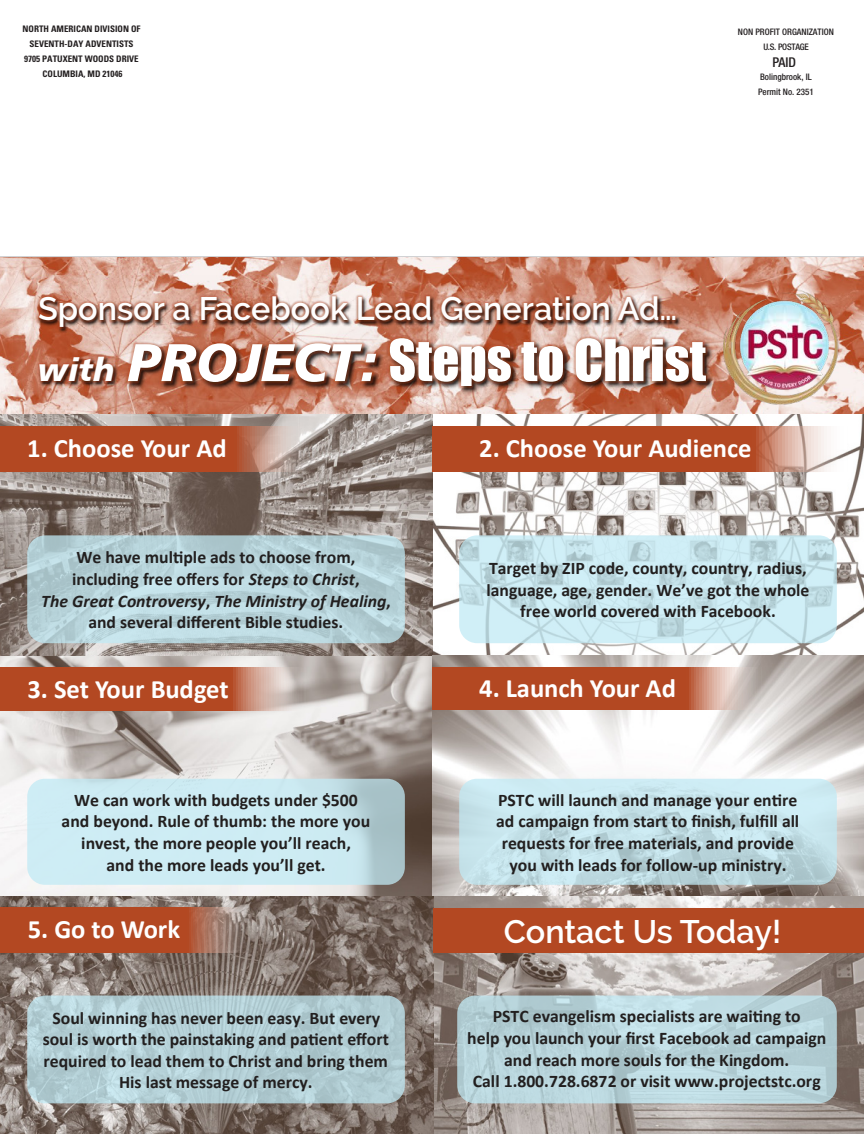
<style>
.page{position:relative;width:864px;height:1134px;background:#fff}
.page>*{position:absolute;margin:0;border:0;box-sizing:border-box;transform-origin:0 0}
.t1{font:53.1px "Impact";color:#fff}
.t2{font:600 32.4px "Raleway";color:#fff}
.t3{font:700 26.55px "Calibri";color:#fff}
.t4{font:700 17.7px/21.6px "Calibri";color:#221f1f;text-align:center}
.t5{font:500 condensed 13.5px "Helvetica Neue";color:#231f20}
.t6{font:700 condensed 9px/15px "Univers";color:#231f20;text-align:center}
.t7{font:500 condensed 9px/15px "Helvetica Neue";color:#231f20;text-align:center}
.s1{font-family:"Humnst 777 Blk BT";font-style:italic;font-size:32.4px}
.s2{font-family:"Humnst 777 Blk BT";font-style:italic}
.s3{font-style:italic}
</style>
<div class="page">
<img style="left:0;top:257px;width:864px;height:158px">
<img style="left:726px;top:285px;width:115px;height:122px">
<img style="left:15px;top:276px;width:620px;height:58px">
<img style="left:636px;top:276px;width:17px;height:30px">
<img style="left:653px;top:276px;width:73px;height:30px">
<img style="left:654px;top:276px;width:67px;height:30px">
<img style="left:14px;top:335px;width:71px;height:78px">
<img style="left:86px;top:323px;width:3px;height:92px">
<img style="left:90px;top:306px;width:260px;height:109px">
<img style="left:351px;top:306px;width:317px;height:109px">
<img style="left:774px;top:306px;width:7px;height:109px">
<img style="left:668px;top:306px;width:106px;height:109px">
<img style="left:0;top:415px;width:433px;height:482px">
<img style="left:433px;top:415px;width:431px;height:241px">
<img style="left:433px;top:656px;width:431px;height:478px">
<svg style="left:0;top:427px;width:310px;height:44px;background:#b55b3b"></svg>
<svg style="left:433px;top:427px;width:415px;height:44px;background:#bc6141"></svg>
<svg style="left:0;top:668px;width:305px;height:42px;background:#b85e3e"></svg>
<div style="left:27px;top:535px;width:378px;height:108px;background:#c1eaf5;border-radius:18px;opacity:.75"></div>
<div style="left:459px;top:535px;width:378px;height:108px;background:#c1eaf5;border-radius:18px;opacity:.75"></div>
<div style="left:27px;top:779px;width:378px;height:106px;background:#c1eaf5;border-radius:18px;opacity:.75"></div>
<div style="left:459px;top:779px;width:378px;height:106px;background:#c1eaf5;border-radius:18px;opacity:.75"></div>
<img style="left:0;top:897px;width:433px;height:237px">
<svg style="left:0;top:908px;width:248px;height:44px;background:#af5332"></svg>
<div style="left:27px;top:996px;width:378px;height:107px;background:#c1eaf5;border-radius:18px;opacity:.75"></div>
<svg style="left:433px;top:667px;width:329px;height:43px;background:#b95e3e"></svg>
<div style="left:433px;top:908px;width:431px;height:45px;background:#b34822"></div>
<div style="left:457px;top:996px;width:380px;height:107px;background:#c1eaf5;border-radius:18px;opacity:.75"></div>
<p class="t6" style="left:23px;top:21px;width:120px">NORTH AMERICAN DIVISION OF<br>SEVENTH-DAY ADVENTISTS<br>9705 PATUXENT WOODS DRIVE<br>COLUMBIA, MD 21046</p>
<p class="t7" style="left:738px;top:25px;width:98px">NON PROFIT ORGANIZATION<br>U.S. POSTAGE</p>
<p class="t5" style="left:772px;top:57px;width:25px">PAID</p>
<p class="t7" style="left:758px;top:70px;width:57px;text-align:left">Bolingbrook, IL<br>Permit No. 2351</p>
<h2 class="t2" style="left:38px;top:297px;width:641px">Sponsor a Facebook Lead Generation Ad…</h2>
<h1 class="t1" style="left:38px;top:319px;width:669px"><span class="s1">with</span> <span class="s2">PROJECT:</span> Steps to Christ</h1>
<h3 class="t3" style="left:27px;top:439px;width:201px">1. Choose Your Ad</h3>
<h3 class="t3" style="left:479px;top:439px;width:274px">2. Choose Your Audience</h3>
<p class="t4" style="left:41px;top:546px;width:351px">We have multiple ads to choose from, including free offers for <span class="s3">Steps to Christ</span>,<br><span class="s3">The Great Controversy</span>, <span class="s3">The Ministry of Healing</span>, and several different Bible studies.</p>
<p class="t4" style="left:487px;top:557px;width:324px">Target by ZIP code, county, country, radius, language, age, gender. We’ve got the whole free world covered with Facebook.</p>
<h3 class="t3" style="left:27px;top:680px;width:203px">3. Set Your Budget</h3>
<h3 class="t3" style="left:479px;top:679px;width:198px">4. Launch Your Ad</h3>
<p class="t4" style="left:62px;top:789px;width:310px">We can work with budgets under $500 and beyond. Rule of thumb: the more you invest, the more people you’ll reach,<br>and the more leads you’ll get.</p>
<p class="t4" style="left:496px;top:789px;width:305px">PSTC will launch and manage your entire ad campaign from start to finish, fulfill all requests for free materials, and provide you with leads for follow-up ministry.</p>
<h3 class="t3" style="left:28px;top:911px;width:154px">5. Go to Work</h3>
<p class="t4" style="left:43px;top:1007px;width:348px">Soul winning has never been easy. But every soul is worth the painstaking and patient effort required to lead them to Christ and bring them His last message of mercy.</p>
<h2 class="t2" style="left:504px;top:920px;width:279px">Contact Us Today!</h2>
<p class="t4" style="left:467px;top:1005px;width:361px">PSTC evangelism specialists are waiting to<br>help you launch your first Facebook ad campaign and reach more souls for the Kingdom.<br>Call 1.800.728.6872 or visit www.projectstc.org</p>
</div>
